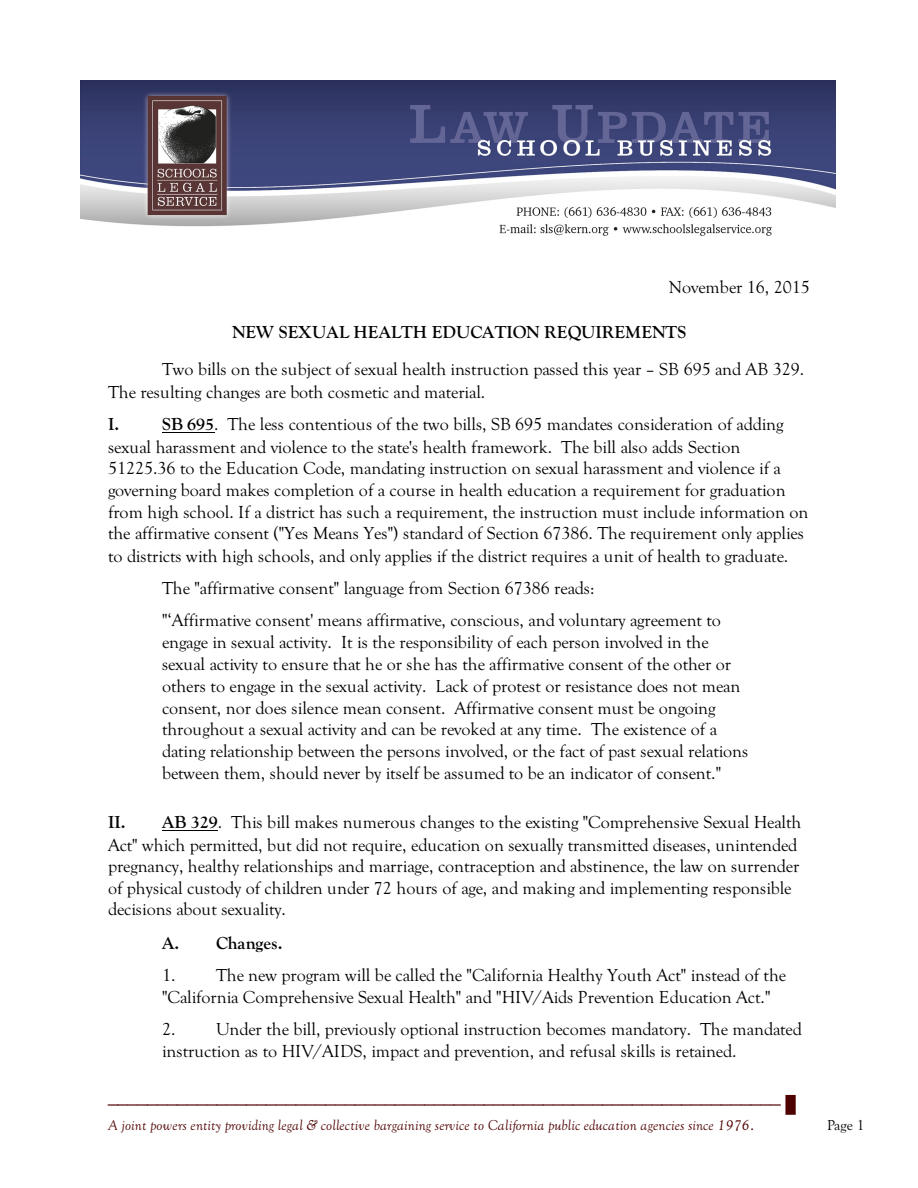
<style>
.page{position:relative;width:918px;height:1188px;background:#fff}
.page>*{position:absolute;margin:0;border:0;box-sizing:border-box;transform-origin:0 0}
.t1{font:18px/21.8px "Goudy Old Style T";color:#000}
.t2{font:18px "Arial";color:#4f0000}
.t3{font:700 18px "Goudy Old Style T";letter-spacing:.005em;color:#000}
.t4{font:16.5px "WP Box Drawing";color:#4f0000}
.t5{font:italic 15px "Goudy Old Style T";letter-spacing:.01em;color:#4f0000}
.t6{font:15px "Goudy Old Style T";color:#000}
.s1{font-weight:700}
.s2{font-family:"Arial";font-style:normal}
</style>
<div class="page">
<img style="left:80px;top:81px;width:755px;height:155px">
<hr style="left:162px;top:432px;width:52px;height:1px;background:#000">
<hr style="left:162px;top:830px;width:56px;height:1px;background:#000">
<p class="t1" style="left:669px;top:277px;width:143px">November 16, 2015</p>
<p class="t3" style="left:232px;top:321px;width:455px">NEW SEXUAL HEALTH EDUCATION REQUIREMENTS</p>
<p class="t1" style="left:108px;top:358px;width:698px;line-height:22.5px;text-indent:54px">Two bills on the subject of sexual health instruction passed this year – SB 695 and AB 329.<br>The resulting changes are both cosmetic and material.</p>
<p class="t1" style="left:108px;top:413px;width:702px"><span class="s1">I. SB 695</span>. The less contentious of the two bills, SB 695 mandates consideration of adding sexual harassment and violence to the state's health framework. The bill also adds Section 51225.36 to the Education Code, mandating instruction on sexual harassment and violence if a governing board makes completion of a course in health education a requirement for graduation from high school. If a district has such a requirement, the instruction must include information on the affirmative consent ("Yes Means Yes") standard of Section 67386. The requirement only applies to districts with high schools, and only applies if the district requires a unit of health to graduate.</p>
<p class="t1" style="left:162px;top:572px;width:561px;line-height:32.4px">The "affirmative consent" language from Section 67386 reads:<br>"‘Affirmative consent' means affirmative, conscious, and voluntary agreement to</p>
<p class="t1" style="left:162px;top:631px;width:588px">engage in sexual activity. It is the responsibility of each person involved in the sexual activity to ensure that he or she has the affirmative consent of the other or others to engage in the sexual activity. Lack of protest or resistance does not mean consent, nor does silence mean consent. Affirmative consent must be ongoing throughout a sexual activity and can be revoked at any time. The existence of a dating relationship between the persons involved, or the fact of past sexual relations between them, should never by itself be assumed to be an indicator of consent."</p>
<p class="t1" style="left:108px;top:811px;width:695px"><span class="s1">II. AB 329</span>. This bill makes numerous changes to the existing "Comprehensive Sexual Health Act" which permitted, but did not require, education on sexually transmitted diseases, unintended pregnancy, healthy relationships and marriage, contraception and abstinence, the law on surrender of physical custody of children under 72 hours of age, and making and implementing responsible decisions about sexuality.</p>
<p class="t3" style="left:162px;top:932px;width:122px">A. Changes.</p>
<p class="t1" style="left:162px;top:964px;width:626px">1. The new program will be called the "California Healthy Youth Act" instead of the "California Comprehensive Sexual Health" and "HIV/Aids Prevention Education Act."</p>
<p class="t1" style="left:162px;top:1018px;width:642px">2. Under the bill, previously optional instruction becomes mandatory. The mandated instruction as to HIV/AIDS, impact and prevention, and refusal skills is retained.</p>
<p class="t2" style="left:108px;top:1088px;width:674px">____________________________________________________________________</p>
<p class="t4" style="left:786px;top:1095px;width:11px">$</p>
<p class="t5" style="left:108px;top:1117px;width:648px">A joint powers entity providing legal &amp; collective bargaining service to California public education agencies since 1976<span class="s2">.</span></p>
<p class="t6" style="left:827px;top:1116px;width:39px">Page 1</p>
</div>
